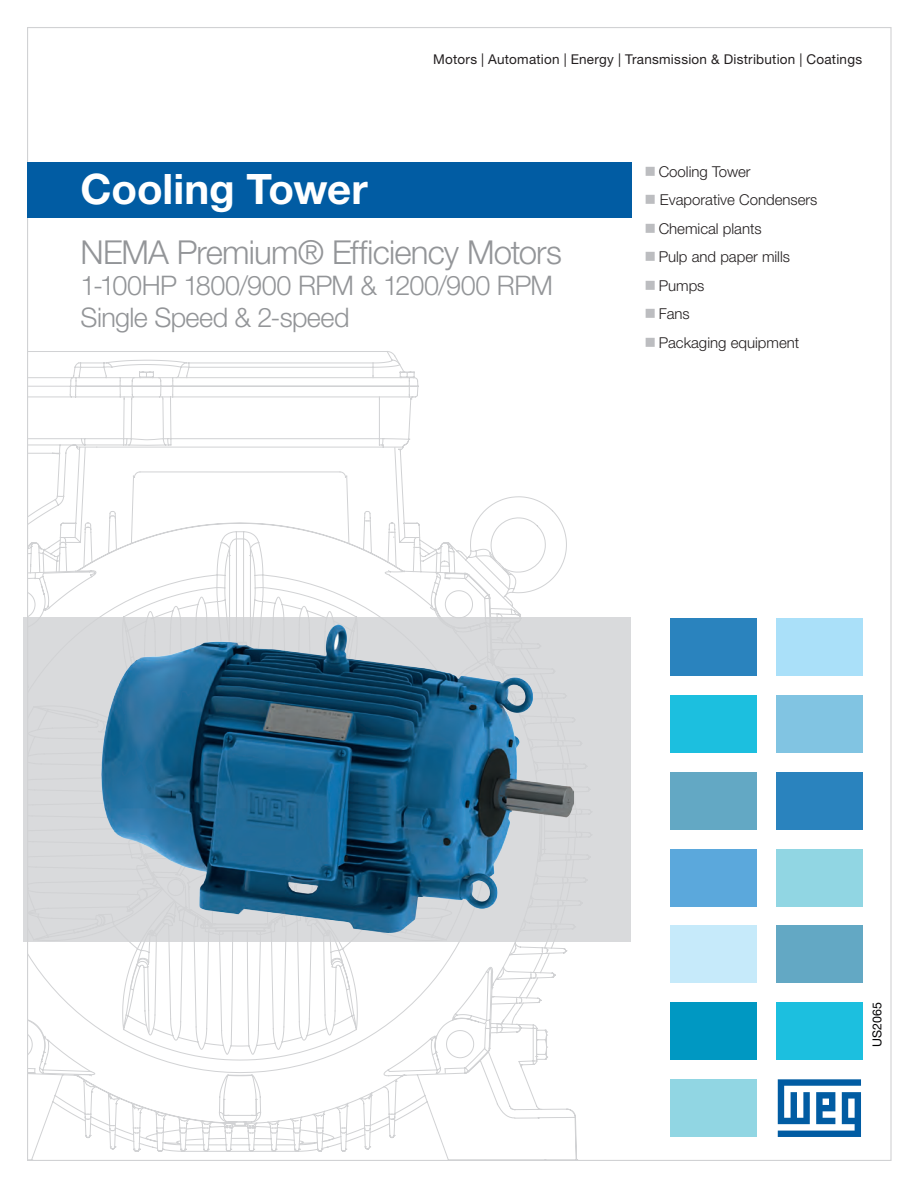
<style>
.page{position:relative;width:918px;height:1188px;background:#fff}
.page>*{position:absolute;margin:0;border:0;box-sizing:border-box;transform-origin:0 0}
.t1{font:700 42px "Helvetica Neue LT Pro";letter-spacing:-.005em;color:#fff}
.t2{font:300 33px "Helvetica Neue LT Pro";letter-spacing:-.025em;color:#939598}
.t3{font:300 27px/31.5px "Helvetica Neue LT Pro";letter-spacing:-.02em;color:#939598}
.t4{font:300 15px/28.5px "Helvetica Neue LT Pro";color:#231f20}
.t5{font:13.5px "Helvetica Neue LT Pro";letter-spacing:.02em;color:#231f20}
.t6{font:12.3px "Helvetica Neue LT Pro";letter-spacing:.01em;color:#000002}
</style>
<div class="page">
<div style="left:24px;top:617px;width:607px;height:325px;background:#d9dadc"></div>
<svg style="left:27px;top:954px;width:98px;height:196px"></svg>
<svg style="left:125px;top:954px;width:239px;height:207px"></svg>
<svg style="left:366px;top:954px;width:223px;height:207px"></svg>
<svg style="left:27px;top:350px;width:541px;height:604px"></svg>
<div style="left:27px;top:162px;width:604px;height:56px;background:#015ca3"></div>
<div style="left:670px;top:695px;width:87px;height:58px;background:#1cbfdf"></div>
<div style="left:670px;top:772px;width:87px;height:58px;background:#63a8c4"></div>
<div style="left:776px;top:695px;width:87px;height:58px;background:#81c4e2"></div>
<div style="left:776px;top:772px;width:87px;height:58px;background:#2a83be"></div>
<div style="left:670px;top:849px;width:87px;height:57px;background:#5ba8dc"></div>
<div style="left:776px;top:849px;width:87px;height:57px;background:#91d6e3"></div>
<div style="left:670px;top:926px;width:87px;height:57px;background:#c6eafa"></div>
<div style="left:776px;top:926px;width:87px;height:57px;background:#63a8c4"></div>
<div style="left:670px;top:1002px;width:87px;height:58px;background:#0098c2"></div>
<div style="left:776px;top:1002px;width:87px;height:58px;background:#1cbfdf"></div>
<div style="left:670px;top:1079px;width:87px;height:58px;background:#91d6e3"></div>
<svg style="left:778px;top:1079px;width:83px;height:58px"></svg>
<div style="left:670px;top:618px;width:87px;height:58px;background:#2a83be"></div>
<div style="left:776px;top:618px;width:87px;height:58px;background:#aae0f9"></div>
<img style="left:101px;top:624px;width:473px;height:309px">
<p class="t5" style="left:433px;top:51px;width:430px">Motors | Automation | Energy | Transmission &amp; Distribution | Coatings</p>
<h1 class="t1" style="left:81px;top:163px;width:289px">Cooling Tower</h1>
<h2 class="t2" style="left:81px;top:232px;width:483px">NEMA Premium® Efficiency Motors</h2>
<h3 class="t3" style="left:81px;top:269px;width:474px">1-100HP 1800/900 RPM &amp; 1200/900 RPM<br>Single Speed &amp; 2-speed</h3>
<p class="t4" style="left:659px;top:157px;width:160px">Cooling Tower<br>Evaporative Condensers<br>Chemical plants<br>Pulp and paper mills<br>Pumps<br>Fans<br>Packaging equipment</p>
<p class="t6" style="left:870px;top:1047px;width:47px;rotate:-90deg">US2065</p>
</div>
